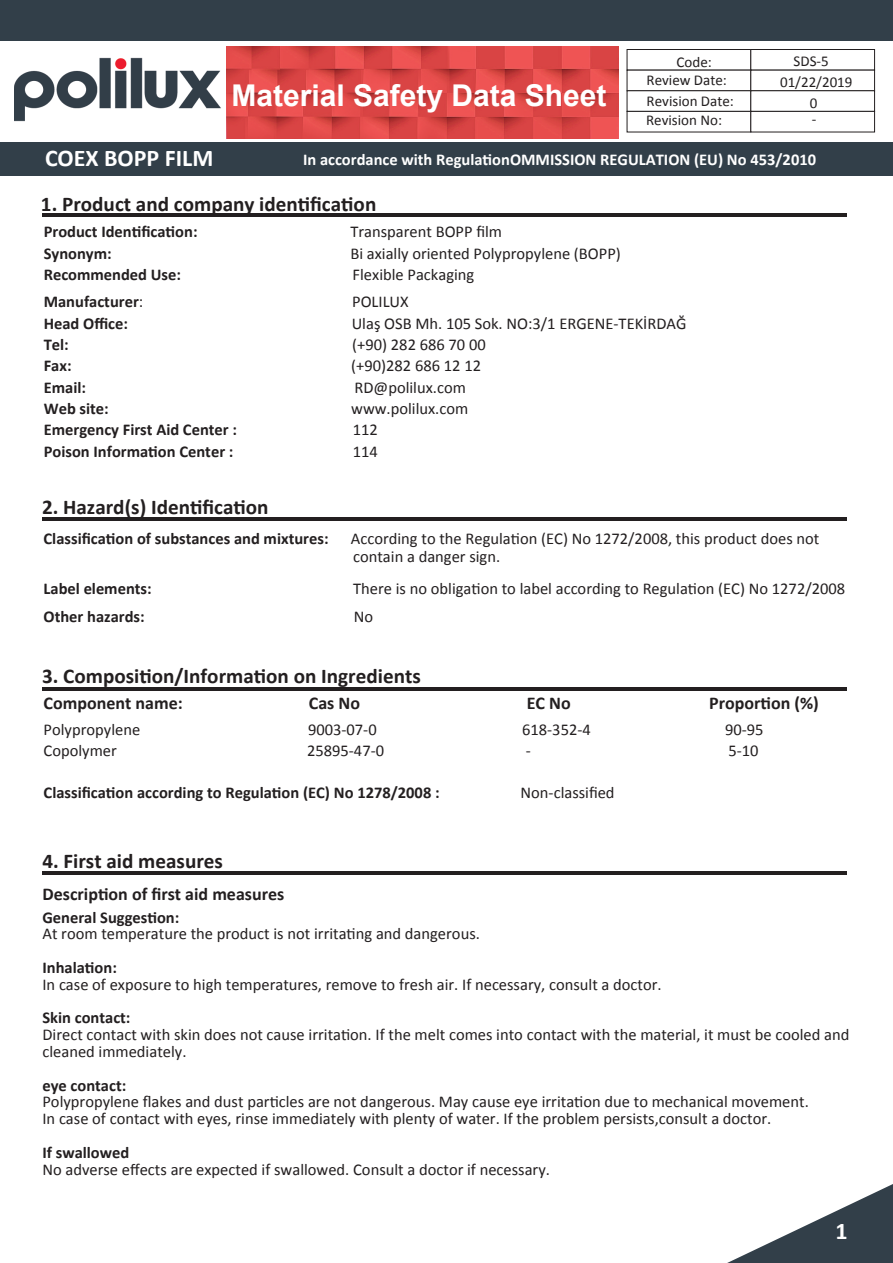
<style>
.page{position:relative;width:893px;height:1263px;background:#fff}
.page>*{position:absolute;margin:0;border:0;box-sizing:border-box;transform-origin:0 0}
.t1{font:700 30px "Arial";color:#fff}
.t2{font:700 24px "Calibri";color:#fff}
.t3{font:700 21px "Calibri";color:#231f20}
.t4{font:700 18px "Calibri";color:#231f20}
.t5{font:16.5px/16.8px "Calibri";color:#231f20}
.t6{font:700 16.5px "Calibri";color:#231f20}
.t7{font:700 16.5px "Calibri";color:#fff}
.t8{font:15px "Calibri";color:#231f20}
.s1{font-weight:400}
</style>
<div class="page">
<svg style="left:727px;top:1184px;width:166px;height:79px"></svg>
<hr style="left:42px;top:213px;width:804px;height:3px;background:#231f20">
<hr style="left:42px;top:518px;width:804px;height:2px;background:#231f20">
<hr style="left:42px;top:687px;width:804px;height:3px;background:#231f20">
<hr style="left:42px;top:872px;width:804px;height:2px;background:#231f20">
<div style="left:627px;top:49px;width:124px;height:21px;background:#fff;border:1px solid #231f20"></div>
<div style="left:751px;top:49px;width:124px;height:21px;background:#fff;border:1px solid #231f20"></div>
<div style="left:627px;top:70px;width:124px;height:21px;background:#fff;border:1px solid #231f20"></div>
<div style="left:751px;top:70px;width:124px;height:21px;background:#fff;border:1px solid #231f20"></div>
<div style="left:627px;top:111px;width:124px;height:21px;background:#fff;border:1px solid #231f20"></div>
<div style="left:751px;top:111px;width:124px;height:21px;background:#fff;border:1px solid #231f20"></div>
<div style="left:0;top:0;width:893px;height:40px;background:#323f49"></div>
<img style="left:14px;top:57px;width:207px;height:65px">
<img style="left:227px;top:46px;width:391px;height:92px">
<div style="left:0;top:142px;width:893px;height:34px;background:#323f49"></div>
<h2 class="t2" style="left:45px;top:142px;width:170px">COEX BOPP FILM</h2>
<p class="t8" style="left:677px;top:52px;width:37px">Code:</p>
<p class="t8" style="left:794px;top:52px;width:37px">SDS-5</p>
<p class="t8" style="left:780px;top:73px;width:74px">01/22/2019</p>
<p class="t8" style="left:810px;top:94px;width:9px">0</p>
<p class="t8" style="left:812px;top:110px;width:6px">-</p>
<p class="t7" style="left:303px;top:149px;width:515px">In accordance with RegulationOMMISSION REGULATION (EU) No 453/2010</p>
<p class="t8" style="left:646px;top:70px;width:82px">Review Date:</p>
<h1 class="t1" style="left:231px;top:75px;width:377px">Material Safety Data Sheet</h1>
<p class="t8" style="left:647px;top:91px;width:89px">Revision Date:</p>
<p class="t8" style="left:646px;top:111px;width:77px">Revision No:</p>
<p class="t3" style="left:41px;top:191px;width:337px">1. Product and company identification</p>
<p class="t6" style="left:44px;top:221px;width:155px">Product Identification:</p>
<p class="t5" style="left:350px;top:223px;width:153px">Transparent BOPP film</p>
<p class="t6" style="left:44px;top:243px;width:70px">Synonym:</p>
<p class="t5" style="left:350px;top:245px;width:272px">Bi axially oriented Polypropylene (BOPP)</p>
<p class="t6" style="left:44px;top:264px;width:139px">Recommended Use:</p>
<p class="t5" style="left:353px;top:266px;width:123px">Flexible Packaging</p>
<p class="t6" style="left:44px;top:291px;width:101px">Manufacturer<span class="s1">:</span></p>
<p class="t5" style="left:352px;top:294px;width:58px">POLILUX</p>
<p class="t6" style="left:44px;top:313px;width:86px">Head Office:</p>
<p class="t5" style="left:352px;top:315px;width:336px">Ulaş OSB Mh. 105 Sok. NO:3/1 ERGENE-TEKİRDAĞ</p>
<p class="t6" style="left:44px;top:334px;width:27px">Tel:</p>
<p class="t5" style="left:352px;top:336px;width:135px">(+90) 282 686 70 00</p>
<p class="t6" style="left:44px;top:355px;width:29px">Fax:</p>
<p class="t5" style="left:351px;top:358px;width:131px">(+90)282 686 12 12</p>
<p class="t6" style="left:44px;top:377px;width:44px">Email:</p>
<p class="t5" style="left:355px;top:379px;width:113px">RD@polilux.com</p>
<p class="t6" style="left:44px;top:398px;width:67px">Web site:</p>
<p class="t5" style="left:351px;top:400px;width:119px">www.polilux.com</p>
<p class="t6" style="left:44px;top:419px;width:195px">Emergency First Aid Center :</p>
<p class="t5" style="left:353px;top:421px;width:27px">112</p>
<p class="t6" style="left:44px;top:441px;width:191px">Poison Information Center :</p>
<p class="t5" style="left:353px;top:443px;width:27px">114</p>
<p class="t3" style="left:42px;top:493px;width:228px">2. Hazard(s) Identification</p>
<p class="t6" style="left:44px;top:528px;width:286px">Classification of substances and mixtures:</p>
<p class="t5" style="left:351px;top:529px;width:470px;line-height:18.3px">According to the Regulation (EC) No 1272/2008, this product does not contain a danger sign.</p>
<p class="t6" style="left:44px;top:578px;width:110px">Label elements:</p>
<p class="t5" style="left:353px;top:581px;width:493px">There is no obligation to label according to Regulation (EC) No 1272/2008</p>
<p class="t6" style="left:44px;top:606px;width:103px">Оther hazards:</p>
<p class="t5" style="left:354px;top:608px;width:21px">No</p>
<p class="t3" style="left:42px;top:662px;width:380px">3. Composition/Information on Ingredients</p>
<p class="t4" style="left:44px;top:691px;width:141px">Component name:</p>
<p class="t4" style="left:309px;top:691px;width:53px">Cas No</p>
<p class="t4" style="left:527px;top:691px;width:45px">EC No</p>
<p class="t4" style="left:709px;top:691px;width:111px">Proportion (%)</p>
<p class="t5" style="left:44px;top:721px;width:98px">Polypropylene</p>
<p class="t5" style="left:308px;top:721px;width:70px">9003-07-0</p>
<p class="t5" style="left:522px;top:721px;width:70px">618-352-4</p>
<p class="t5" style="left:725px;top:721px;width:40px">90-95</p>
<p class="t5" style="left:44px;top:743px;width:75px">Copolymer</p>
<p class="t5" style="left:307px;top:743px;width:79px">25895-47-0</p>
<p class="t5" style="left:526px;top:743px;width:7px">-</p>
<p class="t5" style="left:728px;top:743px;width:32px">5-10</p>
<p class="t6" style="left:44px;top:782px;width:398px">Classification according to Regulation (EC) No 1278/2008 :</p>
<p class="t5" style="left:521px;top:784px;width:96px">Non-classified</p>
<p class="t3" style="left:42px;top:848px;width:182px">4. First aid measures</p>
<p class="t4" style="left:42px;top:882px;width:243px">Description of first aid measures</p>
<p class="t6" style="left:42px;top:906px;width:138px">General Suggestion:</p>
<p class="t5" style="left:42px;top:925px;width:439px">At room temperature the product is not irritating and dangerous.</p>
<p class="t6" style="left:42px;top:957px;width:76px">Inhalation:</p>
<p class="t5" style="left:42px;top:976px;width:621px">In case of exposure to high temperatures, remove to fresh air. If necessary, consult a doctor.</p>
<p class="t6" style="left:42px;top:1007px;width:90px">Skin contact:</p>
<p class="t5" style="left:42px;top:1026px;width:808px">Direct contact with skin does not cause irritation. If the melt comes into contact with the material, it must be cooled and cleaned immediately.</p>
<p class="t6" style="left:42px;top:1074px;width:85px">eye contact:</p>
<p class="t5" style="left:42px;top:1093px;width:768px">Polypropylene flakes and dust particles are not dangerous. May cause eye irritation due to mechanical movement.<br>In case of contact with eyes, rinse immediately with plenty of water. If the problem persists,consult a doctor.</p>
<p class="t6" style="left:42px;top:1142px;width:88px">If swallowed</p>
<p class="t5" style="left:42px;top:1161px;width:509px">No adverse effects are expected if swallowed. Consult a doctor if necessary.</p>
<h2 class="t2" style="left:836px;top:1216px;width:14px">1</h2>
</div>
